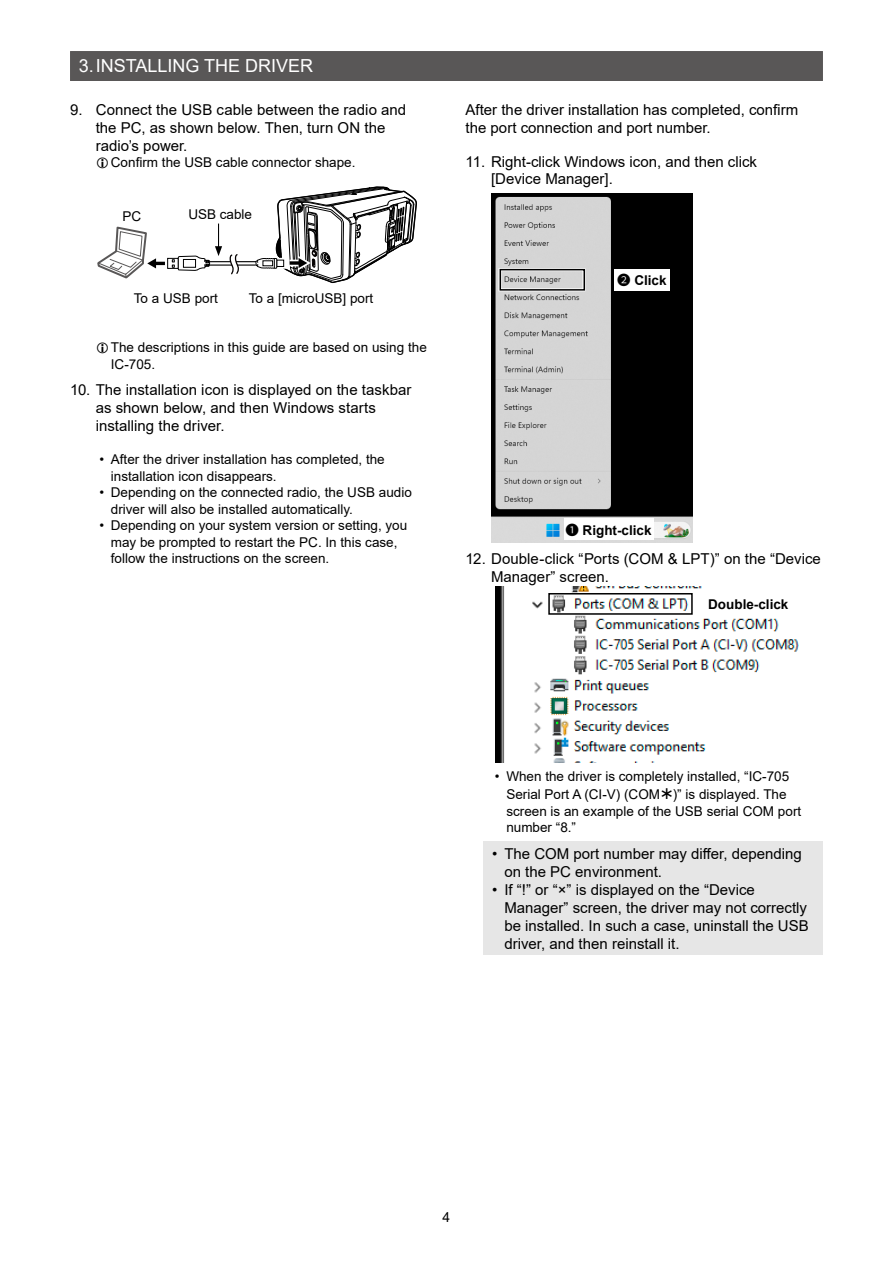
<style>
.page{position:relative;width:893px;height:1263px;background:#fff}
.page>*{position:absolute;margin:0;border:0;box-sizing:border-box;transform-origin:0 0}
.t1{font:18px "Arial";color:#fff}
.t2{font:15px/18px "Arial";color:#000}
.t3{font:13.8px "Arial";color:#000}
.t4{font:13.5px/16.5px "Arial";color:#000}
.t5{font:700 13.5px "Arial";color:#000}
.s1{font-family:"maru num tb";font-weight:400}
</style>
<div class="page">
<div style="left:70px;top:51px;width:753px;height:30px;background:#595757"></div>
<div style="left:202px;top:261px;width:54px;height:5px;background:#828282"></div>
<hr style="left:202px;top:262px;width:54px;height:2px;background:#fff">
<div style="left:167px;top:258px;width:12px;height:11px;border:1px solid #000"></div>
<svg style="left:230px;top:254px;width:10px;height:21px"></svg>
<svg style="left:253px;top:186px;width:164px;height:98px"></svg>
<svg style="left:97px;top:226px;width:68px;height:53px"></svg>
<img style="left:491px;top:193px;width:201px;height:350px">
<div style="left:564px;top:518px;width:89px;height:21px;background:#fff"></div>
<div style="left:614px;top:269px;width:55px;height:21px;background:#fff"></div>
<div style="left:498px;top:268px;width:87px;height:23px;border:3px solid #fff"></div>
<div style="left:499px;top:269px;width:86px;height:22px;border:2px solid #000"></div>
<img style="left:495px;top:586px;width:304px;height:177px">
<div style="left:699px;top:593px;width:99px;height:21px;background:#fff"></div>
<div style="left:548px;top:593px;width:145px;height:22px;border:2px solid #000"></div>
<div style="left:483px;top:841px;width:339px;height:114px;background:#e6e6e6"></div>
<svg style="left:172px;top:224px;width:52px;height:47px"></svg>
<p class="t1" style="left:79px;top:53px;width:236px">3.INSTALLING THE DRIVER</p>
<p class="t2" style="left:96px;top:101px;width:312px;text-indent:-26px">9. Connect the USB cable between the radio and the PC, as shown below. Then, turn ON the radio’s power.</p>
<p class="t4" style="left:111px;top:154px;width:246px">Confirm the USB cable connector shape.</p>
<p class="t4" style="left:122px;top:208px;width:20px">PC</p>
<p class="t4" style="left:188px;top:206px;width:65px">USB cable</p>
<p class="t4" style="left:134px;top:290px;width:86px">To a USB port</p>
<p class="t4" style="left:249px;top:290px;width:126px">To a [microUSB] port</p>
<p class="t4" style="left:111px;top:339px;width:317px">The descriptions in this guide are based on using the<br>IC-705.</p>
<p class="t2" style="left:96px;top:381px;width:317px;text-indent:-26px">10. The installation icon is displayed on the taskbar as shown below, and then Windows starts installing the driver.</p>
<p class="t4" style="left:111px;top:451px;width:275px;text-indent:-11px">• After the driver installation has completed, the installation icon disappears.</p>
<p class="t4" style="left:111px;top:484px;width:302px;text-indent:-11px">• Depending on the connected radio, the USB audio driver will also be installed automatically.</p>
<p class="t4" style="left:111px;top:517px;width:298px;text-indent:-11px">• Depending on your system version or setting, you may be prompted to restart the PC. In this case, follow the instructions on the screen.</p>
<p class="t2" style="left:466px;top:101px;width:334px">After the driver installation has completed, confirm the port connection and port number.</p>
<p class="t2" style="left:491px;top:154px;width:267px;line-height:16.5px;text-indent:-26px">11. Right-click Windows icon, and then click [Device Manager].</p>
<p class="t5" style="left:617px;top:271px;width:51px"><span class="s1">2</span> Click</p>
<p class="t5" style="left:565px;top:520px;width:88px"><span class="s1">1</span> Right-click</p>
<p class="t2" style="left:491px;top:549px;width:331px;text-indent:-26px">12. Double-click “Ports (COM &amp; LPT)” on the “Device<br>Manager” screen.</p>
<p class="t5" style="left:708px;top:595px;width:82px">Double-click</p>
<p class="t4" style="left:495px;top:767px;width:296px;line-height:18px;text-align:right">• When the driver is completely installed, “IC-705<br>Serial Port A (CI-V) (COM )” is displayed. The</p>
<p class="t4" style="left:506px;top:803px;width:296px">screen is an example of the USB serial COM port number “8.”</p>
<p class="t2" style="left:504px;top:844px;width:299px;text-indent:-12px">• The COM port number may differ, depending on the PC environment.</p>
<p class="t2" style="left:504px;top:880px;width:306px;text-indent:-12px">• If “!” or “×” is displayed on the “Device Manager” screen, the driver may not correctly be installed. In such a case, uninstall the USB driver, and then reinstall it.</p>
<p class="t3" style="left:443px;top:1208px;width:9px">4</p>
</div>
